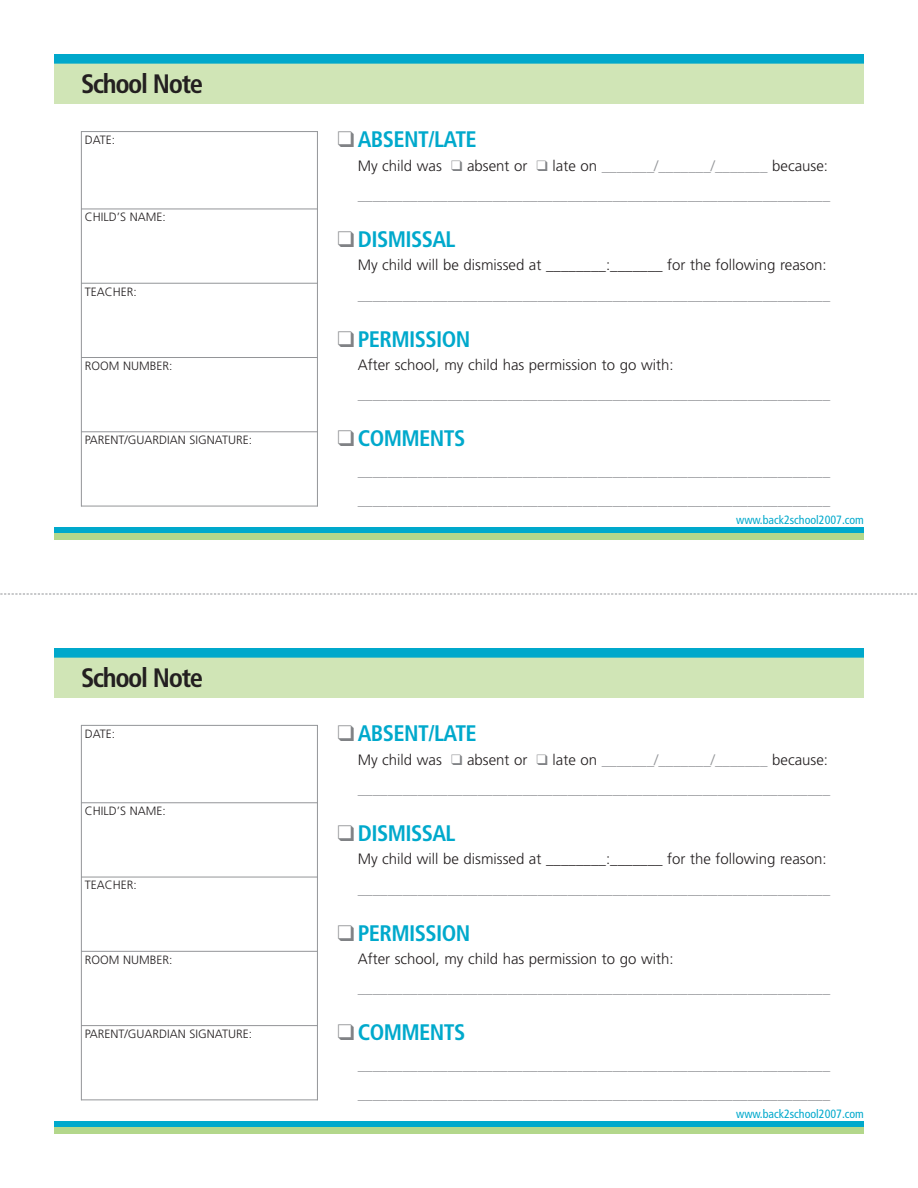
<style>
.page{position:relative;width:918px;height:1188px;background:#fff}
.page>*{position:absolute;margin:0;border:0;box-sizing:border-box;transform-origin:0 0}
.t1{font:700 condensed 26.7px "Frutiger";letter-spacing:-.05em;color:#231f20}
.t2{font:700 condensed 22.5px "Frutiger";letter-spacing:-.025em;color:#00a9cc}
.t3{font:300 15px/29.4px "Frutiger";color:#939598}
.t4{font:300 15px "Frutiger";color:#231f20}
.t5{font:300 12px "Frutiger";color:#231f20}
.t6{font:condensed 12px "Frutiger";color:#00a9cc}
.s1{color:#808285}
.s2{color:#231f20}
</style>
<div class="page">
<img style="left:54px;top:54px;width:810px;height:49px">
<div style="left:54px;top:527px;width:810px;height:6px;background:#00a9cc"></div>
<div style="left:54px;top:533px;width:810px;height:7px;background:#b3d78b"></div>
<hr style="left:81px;top:131px;width:1px;height:375px;background:#939598">
<hr style="left:317px;top:131px;width:1px;height:375px;background:#939598">
<hr style="left:81px;top:131px;width:237px;height:1px;background:#939598">
<hr style="left:81px;top:209px;width:237px;height:1px;background:#939598">
<hr style="left:81px;top:283px;width:237px;height:1px;background:#939598">
<hr style="left:81px;top:357px;width:237px;height:1px;background:#939598">
<hr style="left:81px;top:431px;width:237px;height:1px;background:#939598">
<hr style="left:81px;top:506px;width:237px;height:1px;background:#939598">
<img style="left:54px;top:648px;width:810px;height:49px">
<div style="left:54px;top:1121px;width:810px;height:6px;background:#00a9cc"></div>
<div style="left:54px;top:1127px;width:810px;height:7px;background:#b3d78b"></div>
<svg style="left:0;top:594px;width:917px;height:1px"></svg>
<hr style="left:81px;top:725px;width:1px;height:375px;background:#939598">
<hr style="left:317px;top:725px;width:1px;height:375px;background:#939598">
<hr style="left:81px;top:725px;width:237px;height:1px;background:#939598">
<hr style="left:81px;top:802px;width:237px;height:1px;background:#939598">
<hr style="left:81px;top:877px;width:237px;height:1px;background:#939598">
<hr style="left:81px;top:951px;width:237px;height:1px;background:#939598">
<hr style="left:81px;top:1025px;width:237px;height:1px;background:#939598">
<hr style="left:81px;top:1100px;width:237px;height:1px;background:#939598">
<h1 class="t1" style="left:81px;top:73px;width:124px">School Note</h1>
<p class="t5" style="left:85px;top:135px;width:32px">DATE:</p>
<p class="t5" style="left:85px;top:212px;width:83px">CHILD’S NAME:</p>
<p class="t5" style="left:85px;top:287px;width:54px">TEACHER:</p>
<p class="t5" style="left:85px;top:361px;width:89px">ROOM NUMBER:</p>
<p class="t5" style="left:85px;top:435px;width:169px">PARENT/GUARDIAN SIGNATURE:</p>
<h1 class="t1" style="left:81px;top:667px;width:124px">School Note</h1>
<p class="t5" style="left:85px;top:729px;width:32px">DATE:</p>
<p class="t5" style="left:85px;top:806px;width:83px">CHILD’S NAME:</p>
<p class="t5" style="left:85px;top:880px;width:54px">TEACHER:</p>
<p class="t5" style="left:85px;top:955px;width:89px">ROOM NUMBER:</p>
<p class="t5" style="left:85px;top:1029px;width:169px">PARENT/GUARDIAN SIGNATURE:</p>
<h2 class="t2" style="left:338px;top:130px;width:141px"><span class="s1">❑</span> ABSENT/LATE</h2>
<p class="t3" style="left:358px;top:152px;width:474px"><span class="s2">My child was</span> <span class="s1">❑</span> <span class="s2">absent or</span> <span class="s1">❑</span> <span class="s2">late on</span> _______/_______/_______ <span class="s2">because: </span>_______________________________________________________________</p>
<h2 class="t2" style="left:338px;top:230px;width:120px"><span class="s1">❑</span> DISMISSAL</h2>
<p class="t4" style="left:358px;top:259px;width:470px">My child will be dismissed at ________:_______ for the following reason:</p>
<p class="t3" style="left:358px;top:281px;width:474px">_______________________________________________________________</p>
<h2 class="t2" style="left:338px;top:330px;width:134px"><span class="s1">❑</span> PERMISSION</h2>
<p class="t4" style="left:358px;top:359px;width:317px">After school, my child has permission to go with:</p>
<p class="t3" style="left:358px;top:381px;width:474px">_______________________________________________________________</p>
<h2 class="t2" style="left:338px;top:429px;width:129px"><span class="s1">❑</span> COMMENTS</h2>
<p class="t3" style="left:358px;top:457px;width:474px">_______________________________________________________________ _______________________________________________________________</p>
<p class="t6" style="left:736px;top:515px;width:129px">www.back2school2007.com</p>
<h2 class="t2" style="left:338px;top:724px;width:141px"><span class="s1">❑</span> ABSENT/LATE</h2>
<p class="t3" style="left:358px;top:746px;width:474px"><span class="s2">My child was</span> <span class="s1">❑</span> <span class="s2">absent or</span> <span class="s1">❑</span> <span class="s2">late on</span> _______/_______/_______ <span class="s2">because: </span>_______________________________________________________________</p>
<h2 class="t2" style="left:338px;top:824px;width:120px"><span class="s1">❑</span> DISMISSAL</h2>
<p class="t4" style="left:358px;top:853px;width:470px">My child will be dismissed at ________:_______ for the following reason:</p>
<p class="t3" style="left:358px;top:875px;width:474px">_______________________________________________________________</p>
<h2 class="t2" style="left:338px;top:924px;width:134px"><span class="s1">❑</span> PERMISSION</h2>
<p class="t4" style="left:358px;top:953px;width:317px">After school, my child has permission to go with:</p>
<p class="t3" style="left:358px;top:975px;width:474px">_______________________________________________________________</p>
<h2 class="t2" style="left:338px;top:1023px;width:129px"><span class="s1">❑</span> COMMENTS</h2>
<p class="t3" style="left:358px;top:1051px;width:474px">_______________________________________________________________ _______________________________________________________________</p>
<p class="t6" style="left:736px;top:1109px;width:129px">www.back2school2007.com</p>
</div>
